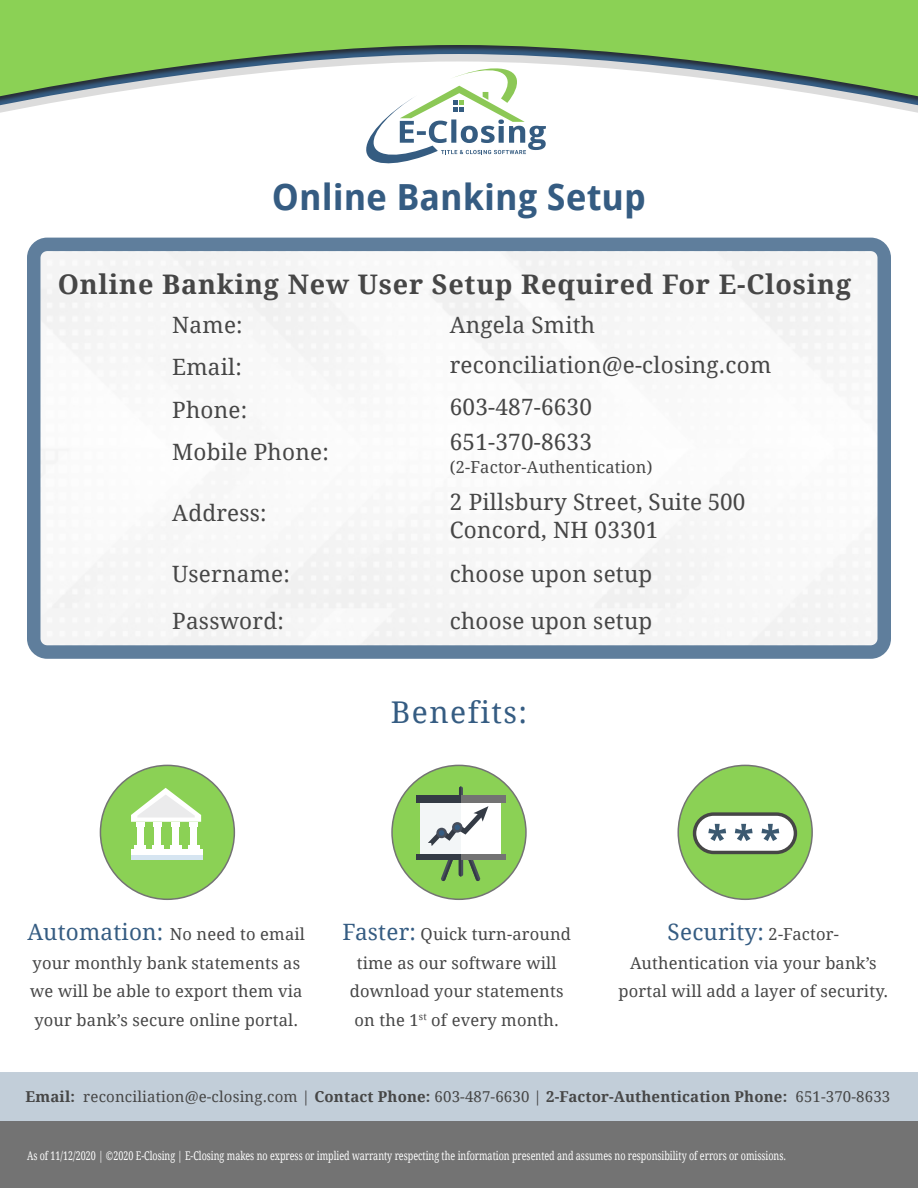
<style>
.page{position:relative;width:918px;height:1188px;background:#fff}
.page>*{position:absolute;margin:0;border:0;box-sizing:border-box;transform-origin:0 0}
.No_Spacing{font:700 36px "Droid Sans";color:#355c82}
.t1{font:30px "Droid Serif";letter-spacing:.05em;color:#355c82}
.t2{font:700 27px "Droid Serif";letter-spacing:.03em;color:#464646}
.t3{font:22.5px/42.5px "Droid Serif";letter-spacing:.01em;color:#464646}
.t4{font:22.5px "Droid Serif";letter-spacing:.01em;color:#355c82}
.t5{font:16.5px/28.5px "Droid Serif";letter-spacing:.01em;color:#464646;text-align:center}
.t6{font:15px "Droid Serif";letter-spacing:.01em;color:#464646}
.t7{font:12px "Droid Serif";color:#fff;scale:.75 1}
.s1{font-size:22.5px;color:#355c82}
.s2{font-size:16.5px;color:#464646}
.s3{font-weight:700}
</style>
<div class="page">
<div style="left:0;top:1121px;width:918px;height:67px;background:#737373"></div>
<div style="left:0;top:0;width:918px;height:105px;background:#231f20;opacity:.75"></div>
<svg style="left:0;top:0;width:918px;height:99px;background:#98cb78"></svg>
<div style="left:0;top:1072px;width:918px;height:49px;background:#c2ced9"></div>
<div style="left:27px;top:238px;width:864px;height:421px;border:14px solid #355c82;border-radius:14px"></div>
<svg style="left:364px;top:65px;width:182px;height:99px"></svg>
<div style="left:100px;top:765px;width:134px;height:134px;background:#8bd155;border-radius:50%"></div>
<svg style="left:131px;top:788px;width:103px;height:105px"></svg>
<hr style="left:131px;top:856px;width:71px;height:4px;background:#d6e5f1">
<div style="left:392px;top:765px;width:134px;height:134px;background:#8bd155;border-radius:50%"></div>
<svg style="left:459px;top:786px;width:4px;height:10px"></svg>
<svg style="left:459px;top:860px;width:22px;height:21px"></svg>
<svg style="left:441px;top:860px;width:12px;height:21px"></svg>
<div style="left:421px;top:803px;width:80px;height:51px;background:#fff"></div>
<div style="left:421px;top:803px;width:40px;height:51px;background:#f3f6f7"></div>
<div style="left:416px;top:796px;width:90px;height:7px;background:#737373"></div>
<div style="left:416px;top:796px;width:45px;height:7px;background:#343b45"></div>
<div style="left:416px;top:854px;width:90px;height:6px;background:#737373"></div>
<svg style="left:428px;top:806px;width:60px;height:40px"></svg>
<div style="left:416px;top:854px;width:45px;height:6px;background:#343b45"></div>
<div style="left:678px;top:765px;width:134px;height:134px;background:#8bd155;border-radius:50%"></div>
<svg style="left:693px;top:812px;width:104px;height:42px;background:#bcc6bd"></svg>
<p class="No_Spacing" style="left:272px;top:172px;width:376px">Online Banking Setup</p>
<p class="t2" style="left:58px;top:265px;width:795px">Online Banking New User Setup Required For E-Closing</p>
<p class="t3" style="left:172px;top:303px;width:158px">Name:<br>Email:<br>Phone:<br>Mobile Phone:</p>
<p class="t3" style="left:172px;top:492px;width:96px">Address:</p>
<p class="t3" style="left:172px;top:550px;width:119px;line-height:47.1px">Username:<br>Password:</p>
<p class="t3" style="left:450px;top:304px;width:323px;line-height:41.2px">Angela Smith reconciliation@e-closing.com<br>603-487-6630</p>
<p class="t3" style="left:450px;top:420px;width:144px">651-370-8633</p>
<p class="t5" style="left:450px;top:452px;width:204px">(2-Factor-Authentication)</p>
<p class="t3" style="left:450px;top:487px;width:297px;line-height:28.5px">2 Pillsbury Street, Suite 500<br>Concord, NH 03301</p>
<p class="t3" style="left:450px;top:552px;width:204px">choose upon setup</p>
<p class="t3" style="left:450px;top:599px;width:204px">choose upon setup</p>
<p class="t1" style="left:391px;top:691px;width:138px">Benefits:</p>
<p class="t5" style="left:28px;top:920px;width:279px;text-align:left"><span class="s1">Automation:</span> No need to email your monthly bank statements as we will be able to export them via your bank’s secure online portal.</p>
<p class="t5" style="left:342px;top:920px;width:230px"><span class="s1">Faster:</span> Quick turn-around time as our software will download your statements on the 1<sup>st</sup> of every month.</p>
<p class="t4" style="left:668px;top:917px;width:173px">Security: <span class="s2">2-Factor-</span></p>
<p class="t5" style="left:619px;top:948px;width:271px">Authentication via your bank’s portal will add a layer of security.</p>
<p class="t6" style="left:26px;top:1087px;width:866px"><span class="s3">Email:</span> reconciliation@e-closing.com | <span class="s3">Contact Phone:</span> 603-487-6630 | <span class="s3">2-Factor-Authentication Phone:</span> 651-370-8633</p>
<p class="t7" style="left:27px;top:1147px;width:1014px">As of 11/12/2020 | ©2020 E-Closing | E-Closing makes no express or implied warranty respecting the information presented and assumes no responsibility of errors or omissions.</p>
</div>
